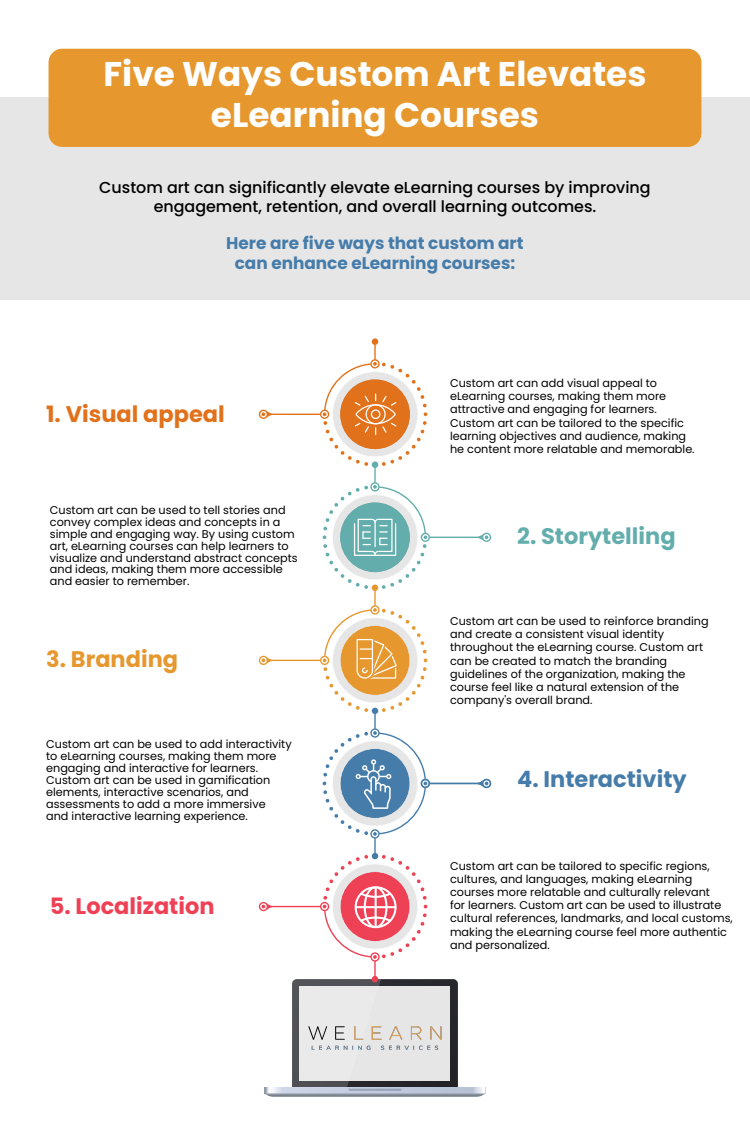
<style>
.page{position:relative;width:750px;height:1125px;background:#fff}
.page>*{position:absolute;margin:0;border:0;box-sizing:border-box;transform-origin:0 0}
.t1{font:700 34.25px/41.1px "Poppins";color:#fff;text-align:center}
.t2{font:700 22.5px "Poppins";color:#467caa}
.t3{font:700 22.5px "Poppins";color:#e1721b}
.t4{font:700 22.5px "Poppins";color:#ef4156}
.t5{font:700 22.5px "Poppins";color:#63aeac}
.t6{font:700 22.5px "Poppins";color:#e6982f}
.t7{font:700 16.88px/20.2px "Poppins";color:#467caa;text-align:center}
.t8{font:500 15.88px/19.1px "Poppins";color:#000;text-align:center}
.t9{font:11.25px/13.1px "Poppins";color:#000}
</style>
<div class="page">
<div style="left:0;top:98px;width:750px;height:202px;background:#e6e6e6"></div>
<div style="left:49px;top:49px;width:652px;height:98px;background:#e6982f;border-radius:14px"></div>
<svg style="left:259px;top:338px;width:232px;height:759px"></svg>
<h1 class="t1" style="left:104px;top:54px;width:544px">Five Ways Custom Art Elevates eLearning Courses</h1>
<h3 class="t8" style="left:99px;top:178px;width:553px">Custom art can significantly elevate eLearning courses by improving engagement, retention, and overall learning outcomes.</h3>
<h3 class="t7" style="left:226px;top:233px;width:299px">Here are five ways that custom art can enhance eLearning courses:</h3>
<h2 class="t3" style="left:46px;top:402px;width:180px">1. Visual appeal</h2>
<p class="t9" style="left:50px;top:504px;width:249px;line-height:11.9px">Custom art can be used to tell stories and convey complex ideas and concepts in a simple and engaging way. By using custom art, eLearning courses can help learners to visualize and understand abstract concepts and ideas, making them more accessible and easier to remember.</p>
<h2 class="t6" style="left:46px;top:646px;width:133px">3. Branding</h2>
<p class="t9" style="left:46px;top:739px;width:247px;line-height:11.9px">Custom art can be used to add interactivity to eLearning courses, making them more engaging and interactive for learners.<br>Custom art can be used in gamification elements, interactive scenarios, and assessments to add a more immersive<br>and interactive learning experience.</p>
<h2 class="t4" style="left:50px;top:893px;width:166px">5. Localization</h2>
<p class="t9" style="left:450px;top:377px;width:246px">Custom art can add visual appeal to eLearning courses, making them more attractive and engaging for learners.<br>Custom art can be tailored to the specific learning objectives and audience, making he content more relatable and memorable.</p>
<h2 class="t5" style="left:517px;top:523px;width:160px">2. Storytelling</h2>
<p class="t9" style="left:450px;top:615px;width:260px">Custom art can be used to reinforce branding and create a consistent visual identity throughout the eLearning course. Custom art can be created to match the branding guidelines of the organization, making the course feel like a natural extension of the company's overall brand.</p>
<h2 class="t2" style="left:517px;top:766px;width:171px">4. Interactivity</h2>
<p class="t9" style="left:450px;top:859px;width:284px">Custom art can be tailored to specific regions, cultures, and languages, making eLearning courses more relatable and culturally relevant<br>for learners. Custom art can be used to illustrate cultural references, landmarks, and local customs, making the eLearning course feel more authentic and personalized.</p>
</div>
